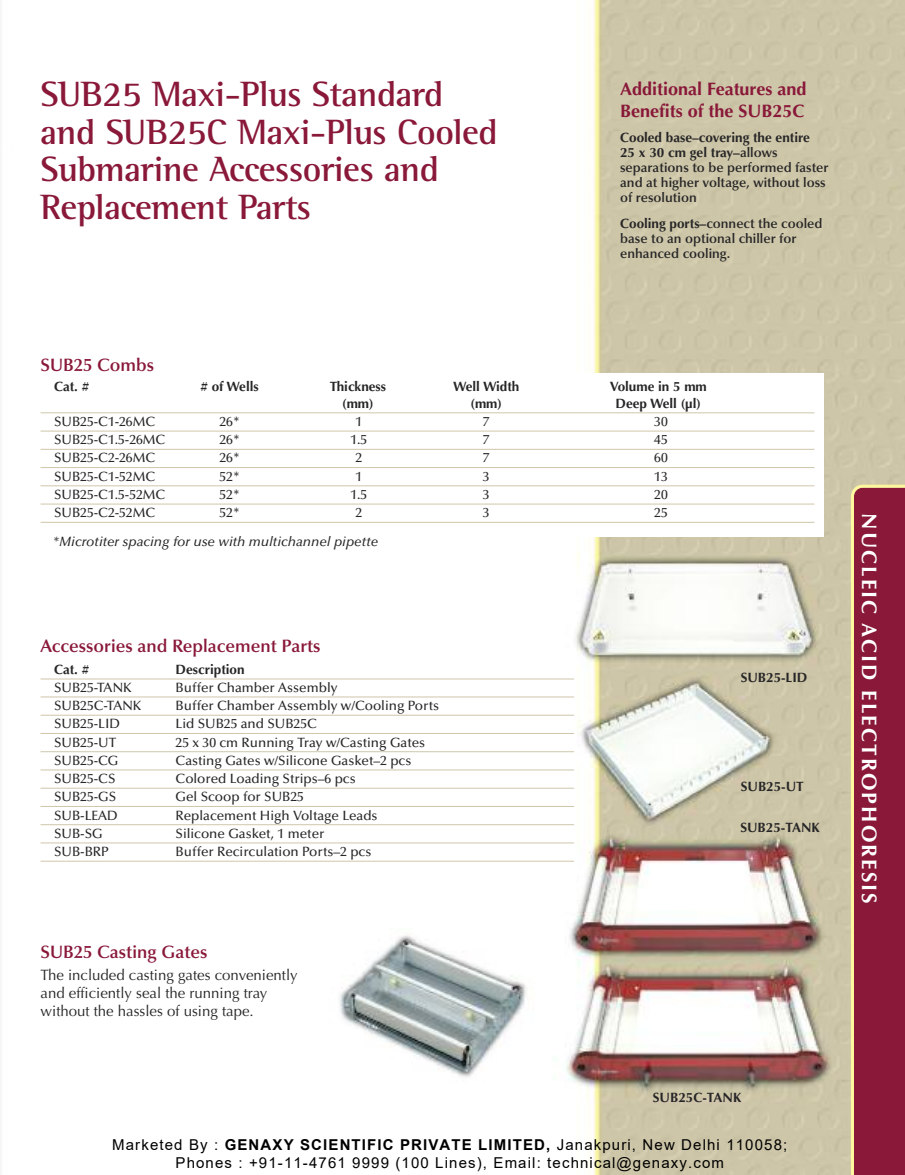
<style>
.page{position:relative;width:905px;height:1175px;background:#fff}
.page>*{position:absolute;margin:0;border:0;box-sizing:border-box;transform-origin:0 0}
.t1{font:700 36px/37.5px "Rotis Semi Serif";letter-spacing:-.015em;color:#891839}
.t2{font:700 21px "Optima";letter-spacing:.1em;color:#fff}
.t3{font:600 18px "Optima";color:#891839}
.t4{font:700 18px/22px "Optima";color:#891839}
.t5{font:15px/18px "Arial";letter-spacing:.075em;color:#000;text-align:center}
.t6{font:15px/18px "Optima";color:#272627}
.t7{font:500 13.5px "Optima";color:#272627}
.t8{font:600 13.5px/15px "Optima";color:#272627}
.t9{font:700 13.5px "Optima";color:#272627}
.t10{font:italic 500 13.5px "Optima";color:#272627}
.s1{font-weight:700}
</style>
<div class="page">
<img style="left:40px;top:0;width:864px;height:1174px">
<svg style="left:850px;top:484px;width:54px;height:690px;background:#94364b"></svg>
<hr style="left:40px;top:678px;width:534px;height:1px;background:#cfc6aa">
<hr style="left:40px;top:696px;width:534px;height:1px;background:#cfc6aa">
<hr style="left:40px;top:715px;width:534px;height:1px;background:#cfc6aa">
<hr style="left:40px;top:733px;width:534px;height:1px;background:#cfc6aa">
<hr style="left:40px;top:751px;width:534px;height:1px;background:#cfc6aa">
<hr style="left:40px;top:769px;width:534px;height:1px;background:#cfc6aa">
<hr style="left:40px;top:788px;width:534px;height:1px;background:#cfc6aa">
<hr style="left:40px;top:806px;width:534px;height:1px;background:#cfc6aa">
<hr style="left:40px;top:824px;width:534px;height:1px;background:#cfc6aa">
<hr style="left:40px;top:842px;width:534px;height:1px;background:#cfc6aa">
<hr style="left:40px;top:860px;width:534px;height:1px;background:#cfc6aa">
<div style="left:40px;top:373px;width:784px;height:164px;background:#fff"></div>
<hr style="left:40px;top:412px;width:774px;height:1px;background:#cfc6aa">
<hr style="left:40px;top:431px;width:774px;height:1px;background:#cfc6aa">
<hr style="left:40px;top:449px;width:774px;height:1px;background:#cfc6aa">
<hr style="left:40px;top:467px;width:774px;height:1px;background:#cfc6aa">
<hr style="left:40px;top:485px;width:774px;height:1px;background:#cfc6aa">
<hr style="left:40px;top:503px;width:774px;height:1px;background:#cfc6aa">
<hr style="left:40px;top:522px;width:774px;height:1px;background:#cfc6aa">
<img style="left:317px;top:928px;width:231px;height:156px">
<h1 class="t1" style="left:40px;top:79px;width:458px">SUB25 Maxi-Plus Standard and SUB25C Maxi-Plus Cooled<br>Submarine Accessories and<br>Replacement Parts</h1>
<h3 class="t4" style="left:620px;top:79px;width:188px">Additional Features and<br>Benefits of the SUB25C</h3>
<p class="t8" style="left:620px;top:132px;width:210px"><span class="s1">Cooled base–covering the entire<br>25 x 30 cm gel tray–</span>allows separations to be performed faster and at higher voltage, without loss of resolution</p>
<p class="t8" style="left:620px;top:217px;width:204px"><span class="s1">Cooling ports–</span>connect the cooled base to an optional chiller for enhanced cooling.</p>
<h3 class="t3" style="left:40px;top:358px;width:115px">SUB25 Combs</h3>
<p class="t9" style="left:54px;top:381px;width:37px">Cat. #</p>
<p class="t9" style="left:200px;top:381px;width:60px"># of Wells</p>
<p class="t9" style="left:330px;top:381px;width:58px">Thickness</p>
<p class="t9" style="left:453px;top:381px;width:68px">Well Width</p>
<p class="t9" style="left:609px;top:381px;width:99px">Volume in 5 mm</p>
<p class="t9" style="left:342px;top:397px;width:33px">(mm)</p>
<p class="t9" style="left:470px;top:397px;width:33px">(mm)</p>
<p class="t9" style="left:615px;top:397px;width:87px">Deep Well (µl)</p>
<p class="t7" style="left:54px;top:416px;width:103px">SUB25-C1-26MC</p>
<p class="t7" style="left:219px;top:416px;width:22px">26*</p>
<p class="t7" style="left:355px;top:416px;width:8px">1</p>
<p class="t7" style="left:483px;top:416px;width:8px">7</p>
<p class="t7" style="left:654px;top:416px;width:15px">30</p>
<p class="t7" style="left:54px;top:434px;width:113px">SUB25-C1.5-26MC</p>
<p class="t7" style="left:219px;top:434px;width:22px">26*</p>
<p class="t7" style="left:350px;top:434px;width:18px">1.5</p>
<p class="t7" style="left:483px;top:434px;width:8px">7</p>
<p class="t7" style="left:654px;top:434px;width:15px">45</p>
<p class="t7" style="left:54px;top:452px;width:103px">SUB25-C2-26MC</p>
<p class="t7" style="left:219px;top:452px;width:22px">26*</p>
<p class="t7" style="left:355px;top:452px;width:8px">2</p>
<p class="t7" style="left:483px;top:452px;width:8px">7</p>
<p class="t7" style="left:654px;top:452px;width:15px">60</p>
<p class="t7" style="left:54px;top:471px;width:103px">SUB25-C1-52MC</p>
<p class="t7" style="left:219px;top:471px;width:22px">52*</p>
<p class="t7" style="left:355px;top:471px;width:8px">1</p>
<p class="t7" style="left:483px;top:471px;width:8px">3</p>
<p class="t7" style="left:654px;top:471px;width:15px">13</p>
<p class="t7" style="left:54px;top:489px;width:113px">SUB25-C1.5-52MC</p>
<p class="t7" style="left:219px;top:489px;width:22px">52*</p>
<p class="t7" style="left:350px;top:489px;width:18px">1.5</p>
<p class="t7" style="left:483px;top:489px;width:8px">3</p>
<p class="t7" style="left:654px;top:489px;width:15px">20</p>
<p class="t7" style="left:54px;top:507px;width:103px">SUB25-C2-52MC</p>
<p class="t7" style="left:219px;top:507px;width:22px">52*</p>
<p class="t7" style="left:355px;top:507px;width:8px">2</p>
<p class="t7" style="left:483px;top:507px;width:8px">3</p>
<p class="t7" style="left:654px;top:507px;width:15px">25</p>
<p class="t10" style="left:53px;top:536px;width:327px">*Microtiter spacing for use with multichannel pipette</p>
<h3 class="t3" style="left:40px;top:639px;width:281px">Accessories and Replacement Parts</h3>
<p class="t9" style="left:54px;top:663px;width:37px">Cat. #</p>
<p class="t9" style="left:176px;top:663px;width:70px">Description</p>
<p class="t7" style="left:54px;top:682px;width:79px">SUB25-TANK</p>
<p class="t7" style="left:176px;top:682px;width:163px">Buffer Chamber Assembly</p>
<p class="t7" style="left:54px;top:700px;width:89px">SUB25C-TANK</p>
<p class="t7" style="left:176px;top:700px;width:265px">Buffer Chamber Assembly w/Cooling Ports</p>
<p class="t7" style="left:54px;top:718px;width:67px">SUB25-LID</p>
<p class="t7" style="left:176px;top:718px;width:143px">Lid SUB25 and SUB25C</p>
<p class="t7" style="left:54px;top:736px;width:64px">SUB25-UT</p>
<p class="t7" style="left:176px;top:736px;width:251px">25 x 30 cm Running Tray w/Casting Gates</p>
<p class="t7" style="left:54px;top:755px;width:66px">SUB25-CG</p>
<p class="t7" style="left:176px;top:755px;width:237px">Casting Gates w/Silicone Gasket–2 pcs</p>
<p class="t7" style="left:54px;top:773px;width:63px">SUB25-CS</p>
<p class="t7" style="left:176px;top:773px;width:182px">Colored Loading Strips–6 pcs</p>
<p class="t7" style="left:54px;top:791px;width:64px">SUB25-GS</p>
<p class="t7" style="left:176px;top:791px;width:130px">Gel Scoop for SUB25</p>
<p class="t7" style="left:54px;top:809px;width:65px">SUB-LEAD</p>
<p class="t7" style="left:176px;top:809px;width:203px">Replacement High Voltage Leads</p>
<p class="t7" style="left:54px;top:828px;width:50px">SUB-SG</p>
<p class="t7" style="left:176px;top:828px;width:150px">Silicone Gasket, 1 meter</p>
<p class="t7" style="left:54px;top:846px;width:56px">SUB-BRP</p>
<p class="t7" style="left:176px;top:846px;width:197px">Buffer Recirculation Ports–2 pcs</p>
<h3 class="t3" style="left:40px;top:945px;width:168px">SUB25 Casting Gates</h3>
<p class="t6" style="left:40px;top:967px;width:259px">The included casting gates conveniently and efficiently seal the running tray without the hassles of using tape.</p>
<p class="t9" style="left:740px;top:671px;width:68px">SUB25-LID</p>
<p class="t9" style="left:740px;top:780px;width:64px">SUB25-UT</p>
<p class="t9" style="left:740px;top:822px;width:81px">SUB25-TANK</p>
<p class="t9" style="left:653px;top:1092px;width:90px">SUB25C-TANK</p>
<p class="t5" style="left:112px;top:1135px;width:676px">Marketed By : <span class="s1">GENAXY SCIENTIFIC PRIVATE LIMITED,</span> Janakpuri, New Delhi 110058;<br>Phones : +91-11-4761 9999 (100 Lines), Email: technical@genaxy.com</p>
<h2 class="t2" style="left:877px;top:513px;width:392px;rotate:90deg">NUCLEIC ACID ELECTROPHORESIS</h2>
</div>
